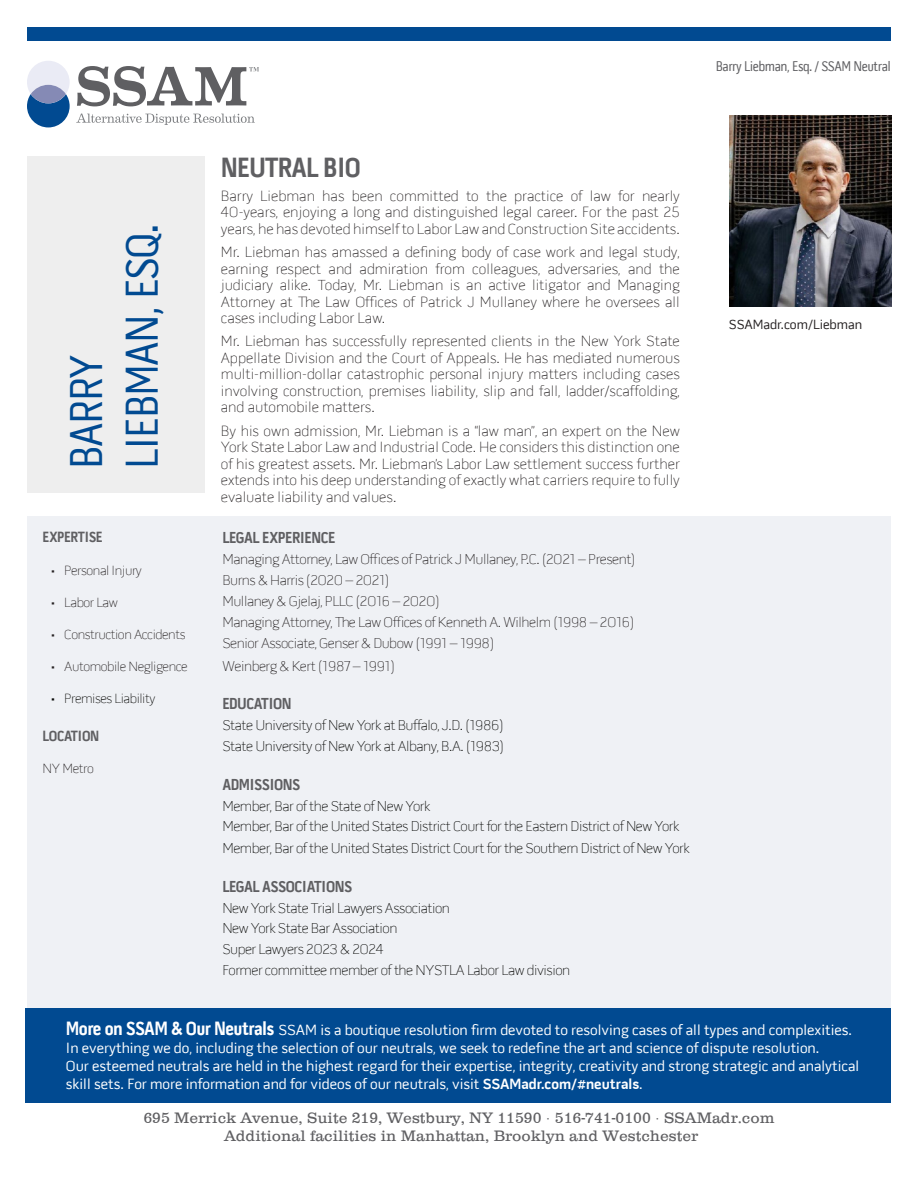
<style>
.page{position:relative;width:918px;height:1188px;background:#fff}
.page>*{position:absolute;margin:0;border:0;box-sizing:border-box;transform-origin:0 0}
.t1{font:46.5px "Pill Gothic 300 mg";letter-spacing:-.03em;color:#014a91}
.t2{font:700 28.2px "Pill Gothic 300 mg";letter-spacing:-.03em;color:#5f5f62}
.t3{font:700 16.05px "Pill Gothic 300 mg";letter-spacing:-.03em;color:#5f5f62}
.t4{font:300 15.6px "Clarendon";color:#5f5f62}
.t5{font:100 15px/16.5px "Pill Gothic 600 mg";color:#231f20;text-align:justify}
.t6{font:15px/18px "Pill Gothic 600 mg";color:#fff}
.t7{font:700 15px "Pill Gothic 300 mg";letter-spacing:-.03em;color:#5f5f62}
.t8{font:100 14.4px "Pill Gothic 600 mg";letter-spacing:-.03em;color:#040503}
.t9{font:100 14.4px "Pill Gothic 600 mg";letter-spacing:-.03em;color:#231f20}
.t10{font:14.25px "Pill Gothic 300 mg";letter-spacing:-.03em;color:#5f5f62}
.t11{font:100 13.5px "Pill Gothic 600 mg";letter-spacing:-.03em;color:#231f20}
.t12{font:13.5px "Pill Gothic 600 mg";color:#231f20}
.t13{font:100 13.5px "Pill Gothic 600 mg";letter-spacing:-.03em;color:#040503}
.s1{font-family:"Pill Gothic 300 mg";font-weight:700;font-size:19.5px}
.s2{font-weight:700}
.s3{font-size:7.8px}
</style>
<div class="page">
<div style="left:27px;top:516px;width:864px;height:501px;background:#eff1f5"></div>
<div style="left:27px;top:27px;width:864px;height:13px;background:#014a91"></div>
<div style="left:27px;top:156px;width:177px;height:336px;background:#eee"></div>
<div style="left:26px;top:1009px;width:865px;height:94px;background:#014a91"></div>
<img style="left:730px;top:115px;width:162px;height:192px">
<svg style="left:27px;top:61px;width:43px;height:66px"></svg>
<div style="left:31px;top:85px;width:35px;height:18px;background:#858ab5;border-radius:50%"></div>
<svg style="left:77px;top:66px;width:182px;height:40px"></svg>
<svg style="left:76px;top:114px;width:179px;height:11px"></svg>
<p class="t1" style="left:59px;top:469px;width:116px;rotate:-90deg">BARRY</p>
<p class="t1" style="left:115px;top:469px;width:247px;rotate:-90deg">LIEBMAN, ESQ.</p>
<p class="t7" style="left:43px;top:528px;width:62px">EXPERTISE</p>
<p class="t11" style="left:51px;top:562px;width:93px">• Personal Injury</p>
<p class="t11" style="left:51px;top:594px;width:69px">• Labor Law</p>
<p class="t11" style="left:51px;top:626px;width:136px">• Construction Accidents</p>
<p class="t11" style="left:51px;top:659px;width:139px">• Automobile Negligence</p>
<p class="t13" style="left:51px;top:691px;width:106px">• Premises Liability</p>
<p class="t7" style="left:43px;top:727px;width:58px">LOCATION</p>
<p class="t11" style="left:43px;top:761px;width:53px">NY Metro</p>
<p class="t10" style="left:716px;top:58px;width:177px">Barry Liebman, Esq. / SSAM Neutral</p>
<p class="t2" style="left:221px;top:150px;width:142px">NEUTRAL BIO</p>
<p class="t5" style="left:221px;top:188px;width:461px">Barry Liebman has been committed to the practice of law for nearly 40-years, enjoying a long and distinguished legal career. For the past 25 years, he has devoted himself to Labor Law and Construction Site accidents.</p>
<p class="t5" style="left:221px;top:244px;width:461px">Mr. Liebman has amassed a defining body of case work and legal study, earning respect and admiration from colleagues, adversaries, and the judiciary alike. Today, Mr. Liebman is an active litigator and Managing Attorney at The Law Offices of Patrick J Mullaney where he oversees all cases including Labor Law.</p>
<p class="t5" style="left:221px;top:333px;width:461px">Mr. Liebman has successfully represented clients in the New York State Appellate Division and the Court of Appeals. He has mediated numerous multi-million-dollar catastrophic personal injury matters including cases involving construction, premises liability, slip and fall, ladder/scaffolding, and automobile matters.</p>
<p class="t5" style="left:221px;top:422px;width:461px">By his own admission, Mr. Liebman is a “law man”, an expert on the New York State Labor Law and Industrial Code. He considers this distinction one of his greatest assets. Mr. Liebman’s Labor Law settlement success further extends into his deep understanding of exactly what carriers require to fully evaluate liability and values.</p>
<p class="t3" style="left:222px;top:528px;width:115px">LEGAL EXPERIENCE</p>
<p class="t9" style="left:222px;top:551px;width:415px">Managing Attorney, Law Offices of Patrick J Mullaney, P.C. (2021 – Present)</p>
<p class="t9" style="left:222px;top:572px;width:168px">Burns &amp; Harris (2020 – 2021)</p>
<p class="t9" style="left:222px;top:593px;width:219px">Mullaney &amp; Gjelaj, PLLC (2016 – 2020)</p>
<p class="t9" style="left:222px;top:614px;width:413px">Managing Attorney, The Law Offices of Kenneth A. Wilhelm (1998 – 2016)</p>
<p class="t9" style="left:222px;top:634px;width:273px">Senior Associate, Genser &amp; Dubow (1991 – 1998)</p>
<p class="t9" style="left:222px;top:658px;width:174px">Weinberg &amp; Kert (1987 – 1991)</p>
<p class="t3" style="left:222px;top:694px;width:71px">EDUCATION</p>
<p class="t8" style="left:222px;top:717px;width:283px">State University of New York at Buffalo, J.D. (1986)</p>
<p class="t8" style="left:222px;top:738px;width:283px">State University of New York at Albany, B.A. (1983)</p>
<p class="t3" style="left:222px;top:774px;width:79px">ADMISSIONS</p>
<p class="t8" style="left:222px;top:797px;width:209px">Member, Bar of the State of New York</p>
<p class="t8" style="left:222px;top:818px;width:459px">Member, Bar of the United States District Court for the Eastern District of New York</p>
<p class="t8" style="left:222px;top:840px;width:469px">Member, Bar of the United States District Court for the Southern District of New York</p>
<p class="t3" style="left:222px;top:876px;width:131px">LEGAL ASSOCIATIONS</p>
<p class="t8" style="left:222px;top:899px;width:229px">New York State Trial Lawyers Association</p>
<p class="t8" style="left:222px;top:920px;width:177px">New York State Bar Association</p>
<p class="t8" style="left:222px;top:941px;width:163px">Super Lawyers 2023 &amp; 2024</p>
<p class="t8" style="left:222px;top:962px;width:349px">Former committee member of the NYSTLA Labor Law division</p>
<p class="t12" style="left:729px;top:316px;width:135px">SSAMadr.com/Liebman</p>
<p class="t6" style="left:66px;top:1021px;width:795px"><span class="s1">More on SSAM &amp; Our Neutrals</span> SSAM is a boutique resolution firm devoted to resolving cases of all types and complexities.<br>In everything we do, including the selection of our neutrals, we seek to redefine the art and science of dispute resolution.<br>Our esteemed neutrals are held in the highest regard for their expertise, integrity, creativity and strong strategic and analytical skill sets. For more information and for videos of our neutrals, visit <span class="s2">SSAMadr.com/#neutrals</span>.</p>
<p class="t4" style="left:143px;top:1109px;width:633px">695 Merrick Avenue, Suite 219, Westbury, NY 11590 <span class="s3">•</span> 516-741-0100 <span class="s3">•</span> SSAMadr.com</p>
<p class="t4" style="left:224px;top:1127px;width:476px">Additional facilities in Manhattan, Brooklyn and Westchester</p>
</div>
